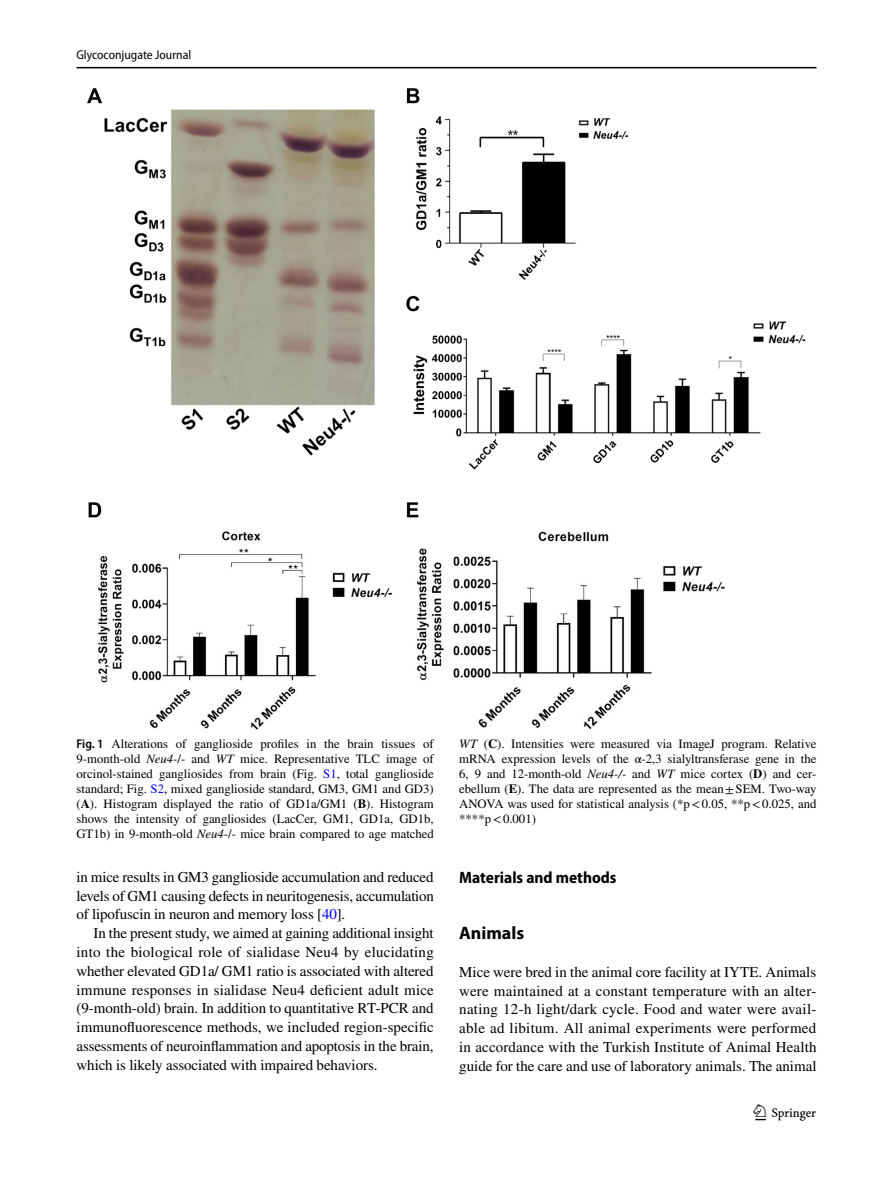
<style>
.page{position:relative;width:893px;height:1187px;background:#fff}
.page>*{position:absolute;margin:0;border:0;box-sizing:border-box;transform-origin:0 0}
.t1{font:22.5px "Springnew Regular 3";color:#000}
.t2{font:700 18px "Myriad Pro";color:#000}
.t3{font:700 semi-condensed 16.5px "Myriad Pro";color:#000}
.t4{font:15px/18.8px "STIX";letter-spacing:-.005em;color:#000;text-align:justify}
.t5{font:12.75px/15px "STIX";color:#000;text-align:justify}
.t6{font:semi-condensed 12.75px "Myriad Pro";color:#000}
.s1{font-family:"Myriad Pro";font-weight:600;font-stretch:semi-condensed}
.s2{font-style:italic}
.s3{color:#00f}
.s4{font-weight:700}
</style>
<div class="page">
<hr style="left:77px;top:67px;width:739px;height:1px;background:#000">
<img style="left:87px;top:88px;width:719px;height:642px">
<p class="t6" style="left:77px;top:48px;width:116px">Glycoconjugate Journal</p>
<p class="t5" style="left:77px;top:736px;width:359px"><span class="s1">Fig. 1</span> Alterations of ganglioside profiles in the brain tissues of 9-month-old <span class="s2">Neu4</span>-/- and <span class="s2">WT</span> mice. Representative TLC image of orcinol-stained gangliosides from brain (Fig. <span class="s3">S1</span>, total ganglioside standard; Fig. <span class="s3">S2</span>, mixed ganglioside standard, GM3, GM1 and GD3) (<span class="s4">A</span>). Histogram displayed the ratio of GD1a/GM1 (<span class="s4">B</span>). Histogram shows the intensity of gangliosides (LacCer, GM1, GD1a, GD1b, GT1b) in 9-month-old <span class="s2">Neu4</span>-/- mice brain compared to age matched</p>
<p class="t5" style="left:459px;top:736px;width:359px"><span class="s2">WT</span> (<span class="s4">C</span>). Intensities were measured via ImageJ program. Relative mRNA expression levels of the α-2,3 sialyltransferase gene in the 6, 9 and 12-month-old <span class="s2">Neu4-/-</span> and <span class="s2">WT</span> mice cortex (<span class="s4">D</span>) and cer&shy;ebellum (<span class="s4">E</span>). The data are represented as the mean±SEM. Two-way ANOVA was used for statistical analysis (*p&lt;0.05, **p&lt;0.025, and ****p&lt;0.001)</p>
<p class="t4" style="left:77px;top:868px;width:359px">in mice results in GM3 ganglioside accumulation and reduced levels of GM1 causing defects in neuritogenesis, accumulation of lipofuscin in neuron and memory loss [<span class="s3">40</span>].</p>
<p class="t4" style="left:77px;top:924px;width:359px;text-indent:17px">In the present study, we aimed at gaining additional insight into the biological role of sialidase Neu4 by elucidating whether elevated GD1a/ GM1 ratio is associated with altered immune responses in sialidase Neu4 deficient adult mice (9-month-old) brain. In addition to quantitative RT-PCR and immunofluorescence methods, we included region-specific assessments of neuroinflammation and apoptosis in the brain, which is likely associated with impaired behaviors.</p>
<p class="t3" style="left:459px;top:868px;width:159px">Materials and methods</p>
<p class="t2" style="left:459px;top:921px;width:66px">Animals</p>
<p class="t4" style="left:459px;top:963px;width:359px">Mice were bred in the animal core facility at IYTE. Animals were maintained at a constant temperature with an alter&shy;nating 12-h light/dark cycle. Food and water were avail&shy;able ad libitum. All animal experiments were performed in accordance with the Turkish Institute of Animal Health guide for the care and use of laboratory animals. The animal</p>
<h1 class="t1" style="left:755px;top:1104px;width:62px">1 3</h1>
</div>
